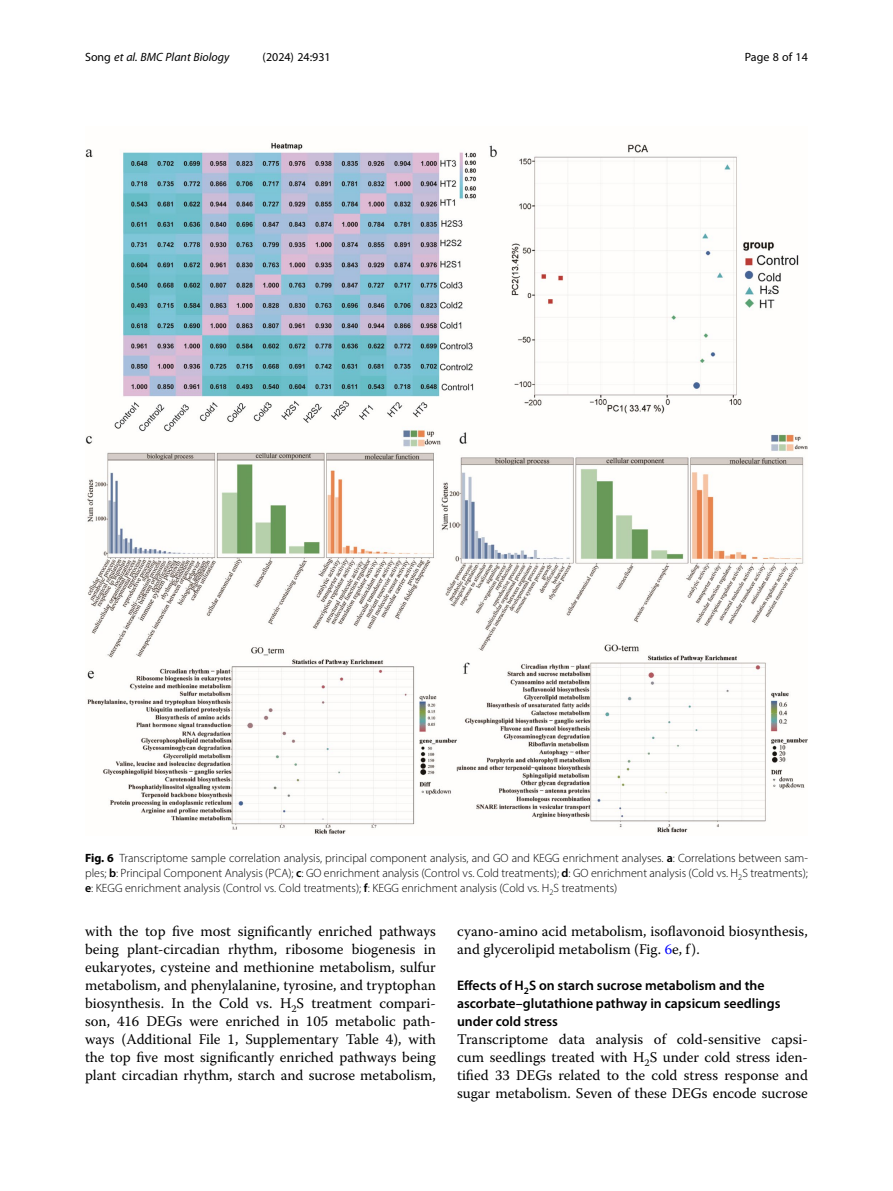
<style>
.page{position:relative;width:893px;height:1191px;background:#fff}
.page>*{position:absolute;margin:0;border:0;box-sizing:border-box;transform-origin:0 0}
.Body_Text_Indent{font:14.7px/18px "Warnock Pro";color:#000;text-align:justify}
.Body_Text{font:14.7px/18px "Warnock Pro";color:#000;text-align:justify}
.Head_2{font:600 13.8px/18px "Myriad Pro";color:#000}
.Figure_Caption{font:300 12px/15px "Myriad Pro";color:#000;text-align:justify}
.t1{font:italic 12px "Myriad Pro";color:#000}
.t2{font:12px "Myriad Pro";color:#000}
.s1{font-style:normal}
.s2{font-weight:700}
.s3{font-weight:600}
.s4{color:#00f}
</style>
<div class="page">
<img style="left:85px;top:142px;width:723px;height:692px">
<p class="t1" style="left:85px;top:50px;width:146px"><span class="s1">Song</span> et al. BMC Plant Biology</p>
<p class="t2" style="left:263px;top:50px;width:70px">(2024) 24:931</p>
<p class="t2" style="left:745px;top:50px;width:65px">Page 8 of 14</p>
<p class="Figure_Caption" style="left:85px;top:850px;width:724px"><span class="s2">Fig. 6</span> Transcriptome sample correlation analysis, principal component analysis, and GO and KEGG enrichment analyses. <span class="s3">a</span>: Correlations between sam&shy;ples; <span class="s3">b</span>: Principal Component Analysis (PCA); <span class="s3">c</span>: GO enrichment analysis (Control vs. Cold treatments); <span class="s3">d</span>: GO enrichment analysis (Cold vs. H<sub>2</sub>S treatments); <span class="s3">e</span>: KEGG enrichment analysis (Control vs. Cold treatments); <span class="s3">f</span>: KEGG enrichment analysis (Cold vs. H<sub>2</sub>S treatments)</p>
<p class="Body_Text_Indent" style="left:85px;top:922px;width:352px">with the top five most significantly enriched pathways being plant-circadian rhythm, ribosome biogenesis in eukaryotes, cysteine and methionine metabolism, sulfur metabolism, and phenylalanine, tyrosine, and tryptophan biosynthesis. In the Cold vs. H<sub>2</sub>S treatment compari&shy;son, 416 DEGs were enriched in 105 metabolic path&shy;ways (Additional File 1, Supplementary Table 4), with the top five most significantly enriched pathways being plant circadian rhythm, starch and sucrose metabolism,</p>
<p class="Body_Text_Indent" style="left:457px;top:922px;width:352px">cyano-amino acid metabolism, isoflavonoid biosynthesis, and glycerolipid metabolism (Fig. <span class="s4">6</span>e, f).</p>
<p class="Head_2" style="left:457px;top:976px;width:325px">Effects of H<sub>2</sub>S on starch sucrose metabolism and the ascorbate–glutathione pathway in capsicum seedlings under cold stress</p>
<p class="Body_Text" style="left:457px;top:1030px;width:352px">Transcriptome data analysis of cold-sensitive capsi&shy;cum seedlings treated with H<sub>2</sub>S under cold stress iden&shy;tified 33 DEGs related to the cold stress response and sugar metabolism. Seven of these DEGs encode sucrose</p>
</div>
